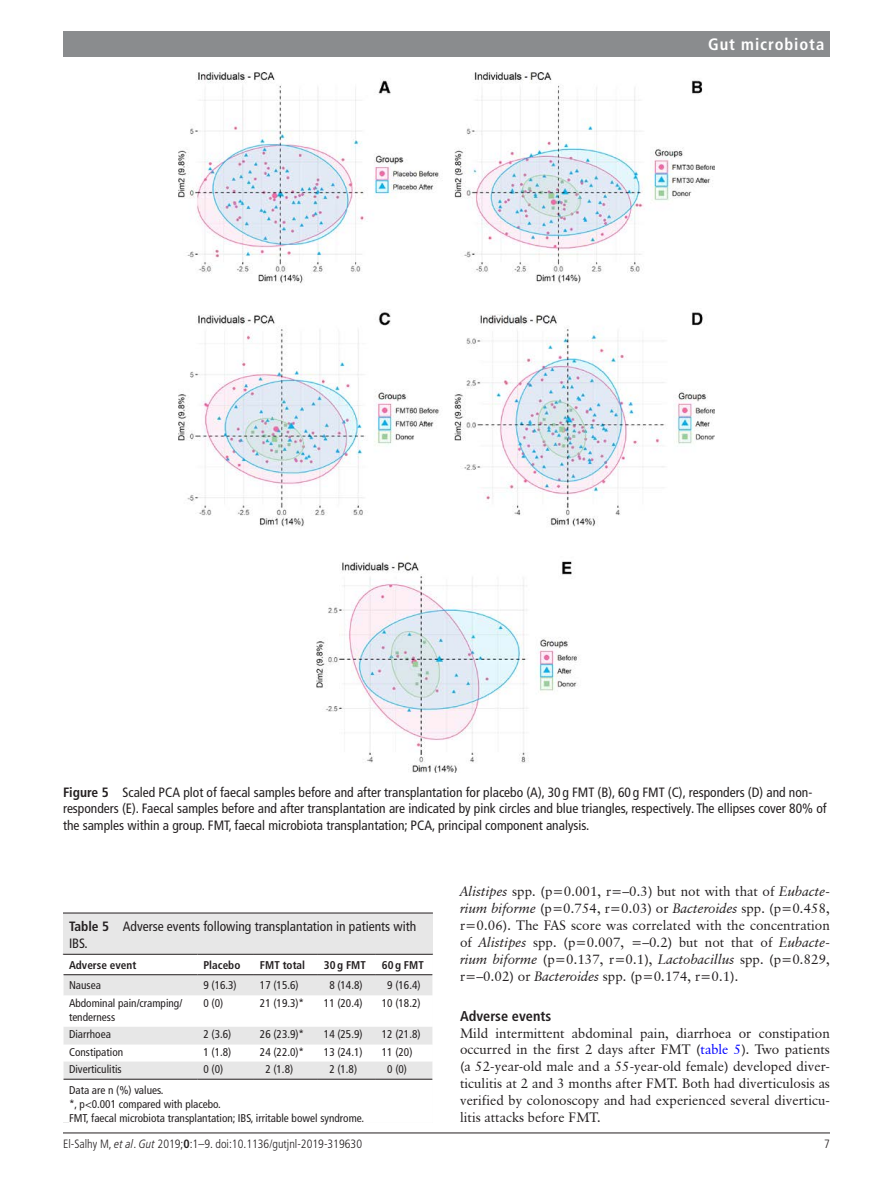
<style>
.page{position:relative;width:893px;height:1191px;background:#fff}
.page>*{position:absolute;margin:0;border:0;box-sizing:border-box;transform-origin:0 0}
.t1{font:700 condensed 16.5px "Frutiger LT Pro";letter-spacing:.055em;color:#fff}
.t2{font:700 condensed 14.25px "Frutiger LT Pro";color:#231f20}
.t3{font:13.5px/16.8px "Classical Garamond BT";color:#231f20;text-align:justify}
.t4{font:condensed 13.5px/16.5px "Frutiger LT Pro";color:#231f20}
.t5{font:300 condensed 12px "Frutiger LT Pro";color:#231f20}
.t6{font:condensed 11.25px/14.2px "Frutiger LT Pro";color:#231f20}
.t7{font:700 condensed 11.25px "Frutiger LT Pro";color:#231f20}
.s1{font-weight:700}
.s2{font-style:italic}
.s3{color:#00f}
</style>
<div class="page">
<hr style="left:63px;top:1132px;width:767px;height:1px;background:#231f20">
<div style="left:63px;top:31px;width:767px;height:25px;background:#8a8c8e"></div>
<div style="left:63px;top:913px;width:370px;height:209px;background:#e7e7e7"></div>
<hr style="left:63px;top:912px;width:370px;height:1px;background:#231f20">
<div style="left:64px;top:1079px;width:369px;height:43px;background:#fff"></div>
<hr style="left:63px;top:1079px;width:1px;height:43px;background:#fff">
<svg style="left:63px;top:954px;width:370px;height:125px"></svg>
<hr style="left:69px;top:1092px;width:364px;height:2px;background:#fff">
<hr style="left:69px;top:1107px;width:364px;height:1px;background:#fff">
<hr style="left:69px;top:1121px;width:364px;height:1px;background:#fff">
<img style="left:178px;top:72px;width:537px;height:700px">
<p class="t1" style="left:708px;top:34px;width:118px">Gut microbiota</p>
<p class="t4" style="left:63px;top:783px;width:765px"><span class="s1">Figure 5</span> Scaled PCA plot of faecal samples before and after transplantation for placebo (A), 30 g FMT (B), 60 g FMT (C), responders (D) and non&shy;responders (E). Faecal samples before and after transplantation are indicated by pink circles and blue triangles, respectively. The ellipses cover 80% of the samples within a group. FMT, faecal microbiota transplantation; PCA, principal component analysis.</p>
<p class="t4" style="left:69px;top:918px;width:349px"><span class="s1">Table 5</span> Adverse events following transplantation in patients with<br>IBS.</p>
<p class="t7" style="left:69px;top:958px;width:69px">Adverse event</p>
<p class="t7" style="left:203px;top:958px;width:38px">Placebo</p>
<p class="t7" style="left:260px;top:958px;width:47px">FMT total</p>
<p class="t7" style="left:324px;top:958px;width:43px">30g FMT</p>
<p class="t7" style="left:382px;top:958px;width:43px">60g FMT</p>
<p class="t6" style="left:69px;top:978px;width:33px">Nausea</p>
<p class="t6" style="left:203px;top:978px;width:35px">9 (16.3)</p>
<p class="t6" style="left:260px;top:978px;width:40px">17 (15.6)</p>
<p class="t6" style="left:329px;top:978px;width:35px">8 (14.8)</p>
<p class="t6" style="left:387px;top:978px;width:35px">9 (16.4)</p>
<p class="t6" style="left:69px;top:995px;width:115px">Abdominal pain/cramping/ tenderness</p>
<p class="t6" style="left:203px;top:995px;width:21px">0 (0)</p>
<p class="t6" style="left:260px;top:995px;width:46px">21 (19.3)*</p>
<p class="t6" style="left:324px;top:995px;width:40px">11 (20.4)</p>
<p class="t6" style="left:382px;top:995px;width:40px">10 (18.2)</p>
<p class="t6" style="left:69px;top:1027px;width:43px">Diarrhoea</p>
<p class="t6" style="left:203px;top:1027px;width:29px">2 (3.6)</p>
<p class="t6" style="left:260px;top:1027px;width:46px">26 (23.9)*</p>
<p class="t6" style="left:324px;top:1027px;width:40px">14 (25.9)</p>
<p class="t6" style="left:382px;top:1027px;width:40px">12 (21.8)</p>
<p class="t6" style="left:69px;top:1044px;width:56px">Constipation</p>
<p class="t6" style="left:203px;top:1044px;width:29px">1 (1.8)</p>
<p class="t6" style="left:260px;top:1044px;width:46px">24 (22.0)*</p>
<p class="t6" style="left:324px;top:1044px;width:40px">13 (24.1)</p>
<p class="t6" style="left:382px;top:1044px;width:32px">11 (20)</p>
<p class="t6" style="left:69px;top:1062px;width:54px">Diverticulitis</p>
<p class="t6" style="left:203px;top:1062px;width:21px">0 (0)</p>
<p class="t6" style="left:265px;top:1062px;width:29px">2 (1.8)</p>
<p class="t6" style="left:329px;top:1062px;width:29px">2 (1.8)</p>
<p class="t6" style="left:387px;top:1062px;width:21px">0 (0)</p>
<p class="t6" style="left:69px;top:1082px;width:297px">Data are n (%) values.<br>*, p&lt;0.001 compared with placebo.<br>FMT, faecal microbiota transplantation; IBS, irritable bowel syndrome.</p>
<p class="t3" style="left:460px;top:883px;width:371px"><span class="s2">Alistipes</span> spp. (p=0.001, r=–0.3) but not with that of <span class="s2">Eubacte&shy;rium biforme</span> (p=0.754, r=0.03) or <span class="s2">Bacteroides</span> spp. (p=0.458, r=0.06). The FAS score was correlated with the concentration of <span class="s2">Alistipes</span> spp. (p=0.007, =–0.2) but not that of <span class="s2">Eubacte&shy;rium biforme</span> (p=0.137, r=0.1), <span class="s2">Lactobacillus</span> spp. (p=0.829, r=–0.02) or <span class="s2">Bacteroides</span> spp. (p=0.174, r=0.1).</p>
<p class="t2" style="left:460px;top:1007px;width:93px">Adverse events</p>
<p class="t3" style="left:460px;top:1024px;width:371px">Mild intermittent abdominal pain, diarrhoea or constipation occurred in the first 2 days after FMT (<span class="s3">table 5</span>). Two patients (a 52-year-old male and a 55-year-old female) developed diver&shy;ticulitis at 2 and 3 months after FMT. Both had diverticulosis as verified by colonoscopy and had experienced several diverticu&shy;litis attacks before FMT.</p>
<p class="t5" style="left:63px;top:1136px;width:301px">El--Salhy M, <span class="s2">et al</span>. <span class="s2">Gut</span> 2019;<span class="s1">0</span>:1–9. doi:10.1136/gutjnl-2019-319630</p>
<p class="t5" style="left:824px;top:1136px;width:7px">7</p>
</div>
